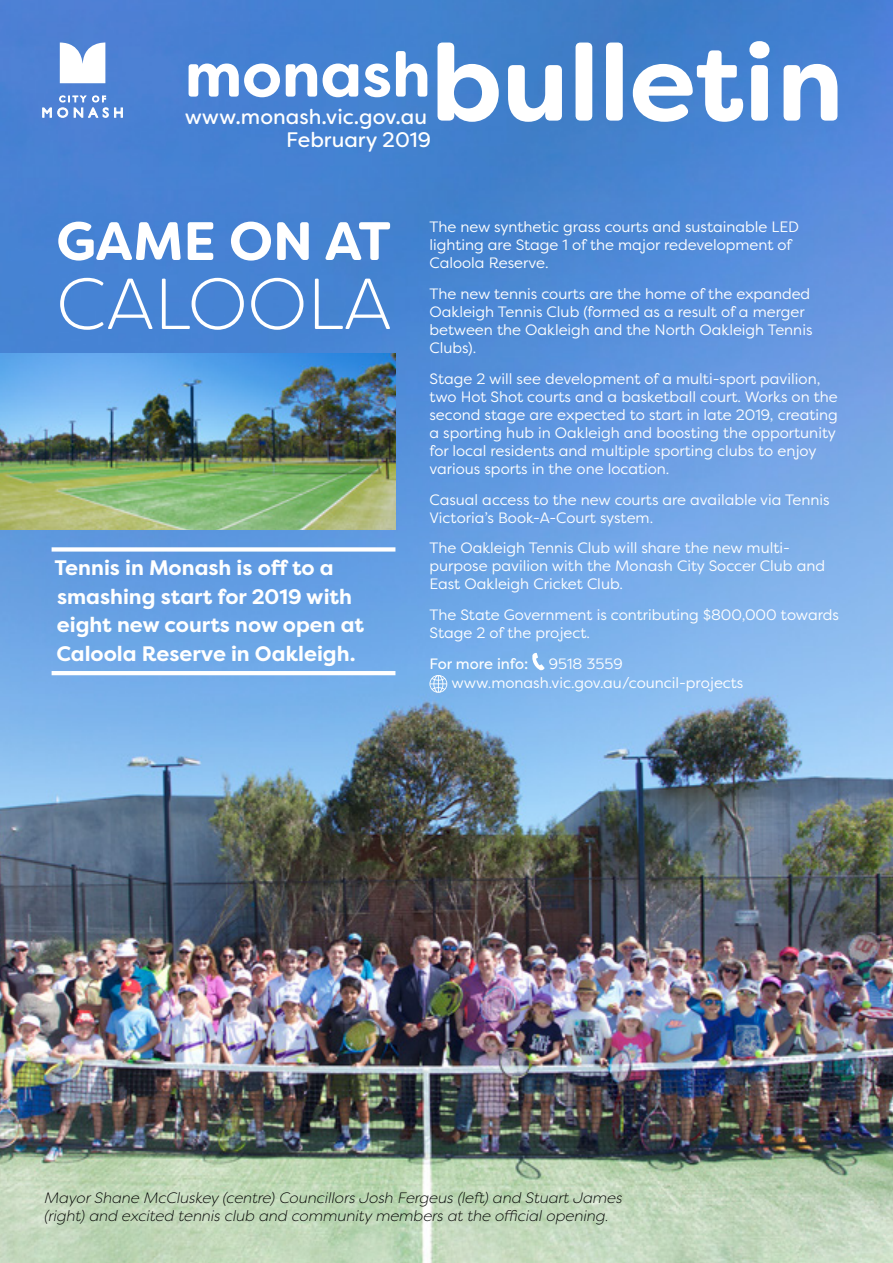
<style>
.page{position:relative;width:893px;height:1263px;background:#fff}
.page>*{position:absolute;margin:0;border:0;box-sizing:border-box;transform-origin:0 0}
.t1{font:700 108px "Filson Soft";color:#fff}
.t2{font:300 72px "Filson Soft";color:#fff}
.t3{font:700 63px "Filson Soft";color:#fff}
.t4{font:700 54px "Filson Soft";color:#fff}
.t5{font:700 21px/28.5px "Filson Pro";color:#fff}
.t6{font:21px "Filson Soft";color:#fff}
.t7{font:15px/18px "Filson Pro";color:#fff}
.t8{font:italic 300 15px/18px "Filson Pro";color:#000}
.t9{font:15px "Filson Pro";letter-spacing:-.005em;color:#fff}
</style>
<div class="page">
<img style="left:0;top:0;width:893px;height:1263px">
<svg style="left:42px;top:96px;width:81px;height:22px"></svg>
<svg style="left:60px;top:43px;width:45px;height:40px"></svg>
<svg style="left:531px;top:652px;width:14px;height:19px"></svg>
<svg style="left:429px;top:675px;width:18px;height:18px"></svg>
<hr style="left:52px;top:671px;width:343px;height:4px;background:#fff">
<div style="left:52px;top:547px;width:343px;height:5px;background:#fff"></div>
<img style="left:0;top:354px;width:395px;height:175px">
<h3 class="t3" style="left:185px;top:34px;width:248px">monash</h3>
<h3 class="t6" style="left:185px;top:103px;width:244px">www.monash.vic.gov.au</h3>
<h1 class="t1" style="left:431px;top:13px;width:414px">bulletin</h1>
<h3 class="t6" style="left:286px;top:127px;width:146px">February 2019</h3>
<h3 class="t4" style="left:56px;top:206px;width:336px">GAME ON AT</h3>
<h2 class="t2" style="left:56px;top:259px;width:337px">CALOOLA</h2>
<h3 class="t5" style="left:55px;top:554px;width:311px">Tennis in Monash is off to a smashing start for 2019 with eight new courts now open at<br>Caloola Reserve in Oakleigh.</h3>
<p class="t7" style="left:429px;top:218px;width:371px">The new synthetic grass courts and sustainable LED lighting are Stage 1 of the major redevelopment of<br>Caloola Reserve.</p>
<p class="t7" style="left:429px;top:284px;width:384px">The new tennis courts are the home of the expanded Oakleigh Tennis Club (formed as a result of a merger between the Oakleigh and the North Oakleigh Tennis Clubs).</p>
<p class="t7" style="left:429px;top:369px;width:410px">Stage 2 will see development of a multi-sport pavilion, two Hot Shot courts and a basketball court. Works on the second stage are expected to start in late 2019, creating a sporting hub in Oakleigh and boosting the opportunity for local residents and multiple sporting clubs to enjoy various sports in the one location.</p>
<p class="t7" style="left:429px;top:490px;width:402px">Casual access to the new courts are available via Tennis<br>Victoria’s Book-A-Court system.</p>
<p class="t7" style="left:429px;top:539px;width:397px">The Oakleigh Tennis Club will share the new multi&shy;purpose pavilion with the Monash City Soccer Club and<br>East Oakleigh Cricket Club.</p>
<p class="t7" style="left:429px;top:605px;width:411px">The State Government is contributing $800,000 towards<br>Stage 2 of the project.</p>
<p class="t9" style="left:429px;top:653px;width:100px">For more info:</p>
<p class="t7" style="left:451px;top:653px;width:294px;line-height:19.5px;text-indent:97px">9518 3559 www.monash.vic.gov.au/council-projects</p>
<p class="t8" style="left:44px;top:1188px;width:579px">Mayor Shane McCluskey (centre) Councillors Josh Fergeus (left) and Stuart James (right) and excited tennis club and community members at the official opening.</p>
</div>
